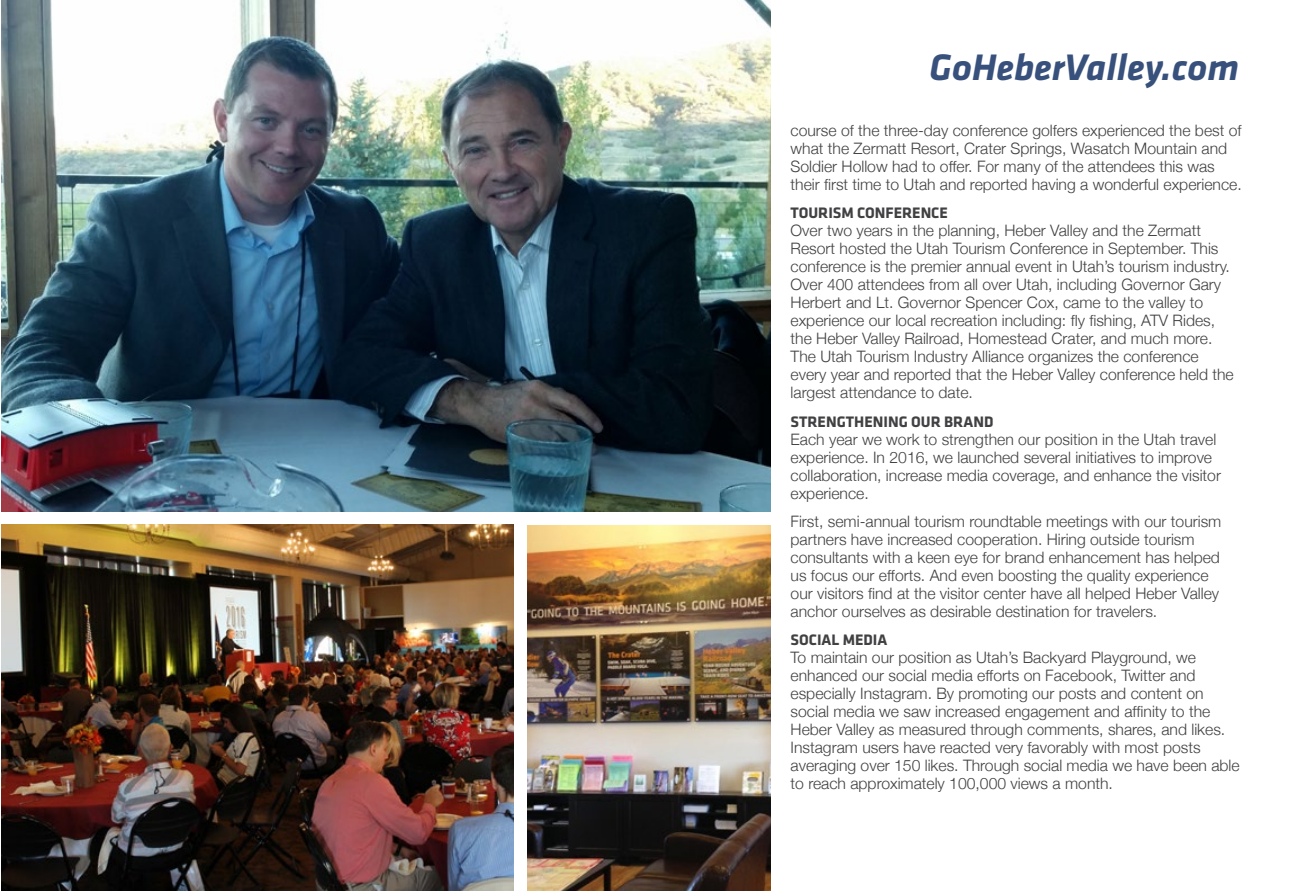
<style>
.page{position:relative;width:1296px;height:891px;background:#fff}
.page>*{position:absolute;margin:0;border:0;box-sizing:border-box;transform-origin:0 0}
.t1{font:italic 700 38.25px "Klavika Basic";color:#38517c}
.t2{font:300 15.75px/18px "Helvetica Neue";color:#414042}
.t3{font:700 15.75px "Klavika Basic";color:#414042}
</style>
<div class="page">
<img style="left:1px;top:524px;width:512px;height:367px">
<img style="left:1px;top:0;width:770px;height:511px">
<img style="left:528px;top:525px;width:243px;height:366px">
<h1 class="t1" style="left:930px;top:40px;width:311px">GoHeberValley.com</h1>
<p class="t2" style="left:791px;top:121px;width:453px">course of the three-day conference golfers experienced the best of what the Zermatt Resort, Crater Springs, Wasatch Mountain and Soldier Hollow had to offer. For many of the attendees this was their first time to Utah and reported having a wonderful experience.</p>
<p class="t3" style="left:791px;top:202px;width:159px">TOURISM CONFERENCE</p>
<p class="t2" style="left:791px;top:221px;width:445px">Over two years in the planning, Heber Valley and the Zermatt Resort hosted the Utah Tourism Conference in September. This conference is the premier annual event in Utah’s tourism industry.<br>Over 400 attendees from all over Utah, including Governor Gary Herbert and Lt. Governor Spencer Cox, came to the valley to experience our local recreation including: fly fishing, ATV Rides, the Heber Valley Railroad, Homestead Crater, and much more.<br>The Utah Tourism Industry Alliance organizes the conference every year and reported that the Heber Valley conference held the largest attendance to date.</p>
<p class="t3" style="left:791px;top:410px;width:204px">STRENGTHENING OUR BRAND</p>
<p class="t2" style="left:791px;top:430px;width:432px">Each year we work to strengthen our position in the Utah travel experience. In 2016, we launched several initiatives to improve collaboration, increase media coverage, and enhance the visitor experience.</p>
<p class="t2" style="left:791px;top:512px;width:432px">First, semi-annual tourism roundtable meetings with our tourism partners have increased cooperation. Hiring outside tourism consultants with a keen eye for brand enhancement has helped us focus our efforts. And even boosting the quality experience our visitors find at the visitor center have all helped Heber Valley anchor ourselves as desirable destination for travelers.</p>
<p class="t3" style="left:791px;top:628px;width:98px">SOCIAL MEDIA</p>
<p class="t2" style="left:791px;top:648px;width:451px">To maintain our position as Utah’s Backyard Playground, we enhanced our social media efforts on Facebook, Twitter and especially Instagram. By promoting our posts and content on social media we saw increased engagement and affinity to the Heber Valley as measured through comments, shares, and likes.<br>Instagram users have reacted very favorably with most posts averaging over 150 likes. Through social media we have been able to reach approximately 100,000 views a month.</p>
</div>
